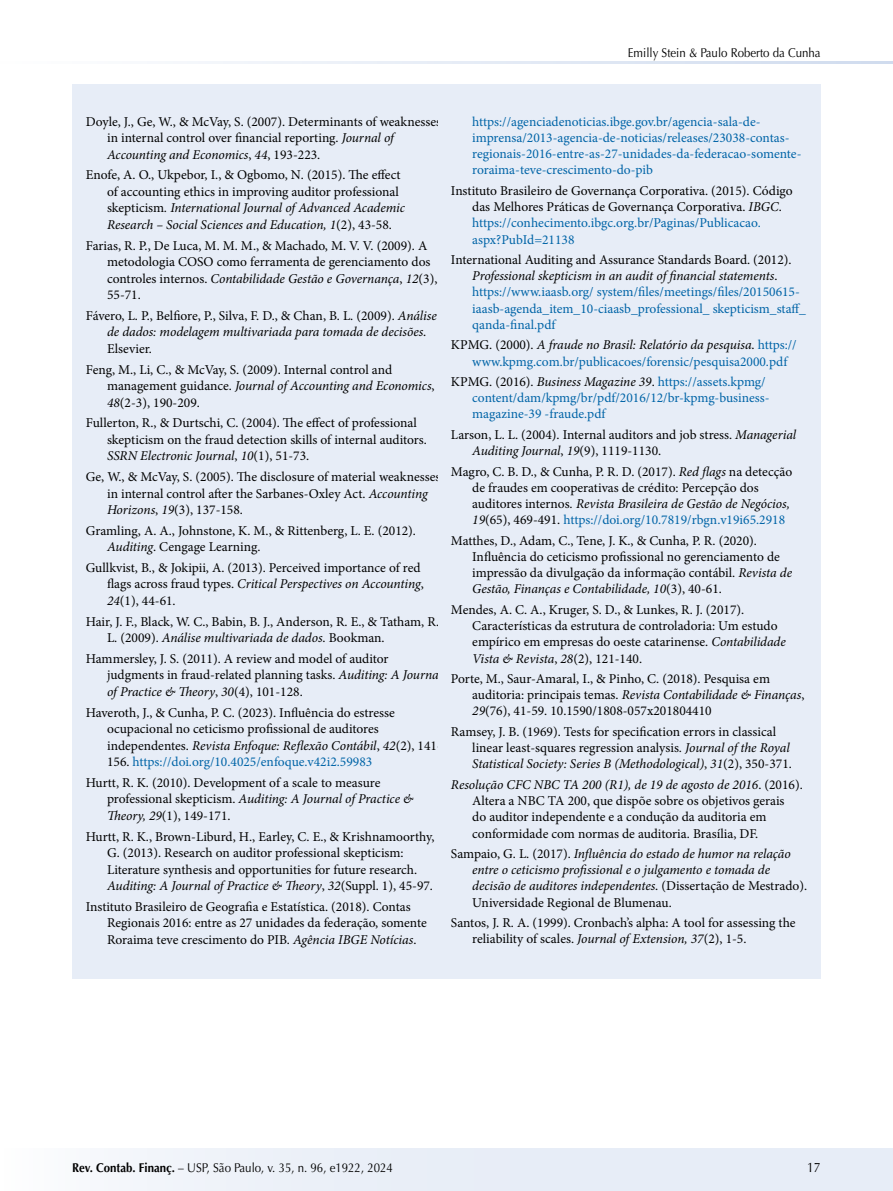
<style>
.page{position:relative;width:893px;height:1191px;background:#fff}
.page>*{position:absolute;margin:0;border:0;box-sizing:border-box;transform-origin:0 0}
.t1{font:13.5px/16.5px "Minion Pro";color:#000}
.t2{font:13.5px/16.2px "Minion Pro";color:#0064a7}
.t3{font:italic 13.5px/16.2px "Minion Pro";letter-spacing:-.005em;color:#000}
.t4{font:13.5px "Optima LT Std";color:#000;scale:.9 1}
.t5{font:12.75px "Optima LT Std";color:#000;scale:.9 1}
.s1{font-style:italic}
.s2{color:#0064a7}
.s3{color:#000}
.s4{font-style:italic;color:#000}
.s5{font-style:normal}
.s6{font-weight:700}
</style>
<div class="page">
<div style="left:0;top:1148px;width:893px;height:43px;background:#e7edf7"></div>
<hr style="left:0;top:61px;width:893px;height:3px;background:#cfdbee">
<div style="left:73px;top:84px;width:382px;height:110px;background:#e7edf7"></div>
<div style="left:73px;top:138px;width:382px;height:126px;background:#e7edf7"></div>
<div style="left:73px;top:208px;width:382px;height:126px;background:#e7edf7"></div>
<div style="left:73px;top:332px;width:382px;height:110px;background:#e7edf7"></div>
<div style="left:73px;top:440px;width:382px;height:109px;background:#e7edf7"></div>
<div style="left:73px;top:531px;width:382px;height:109px;background:#e7edf7"></div>
<div style="left:73px;top:622px;width:382px;height:109px;background:#e7edf7"></div>
<div style="left:73px;top:675px;width:382px;height:126px;background:#e7edf7"></div>
<div style="left:73px;top:799px;width:382px;height:126px;background:#e7edf7"></div>
<div style="left:73px;top:869px;width:382px;height:110px;background:#e7edf7"></div>
<div style="left:438px;top:84px;width:382px;height:125px;background:#e7edf7"></div>
<div style="left:438px;top:154px;width:382px;height:125px;background:#e7edf7"></div>
<div style="left:438px;top:223px;width:382px;height:141px;background:#e7edf7"></div>
<div style="left:438px;top:345px;width:382px;height:108px;background:#e7edf7"></div>
<div style="left:438px;top:434px;width:382px;height:125px;background:#e7edf7"></div>
<div style="left:438px;top:503px;width:382px;height:125px;background:#e7edf7"></div>
<div style="left:438px;top:572px;width:382px;height:125px;background:#e7edf7"></div>
<div style="left:438px;top:694px;width:382px;height:109px;background:#e7edf7"></div>
<div style="left:438px;top:747px;width:382px;height:125px;background:#e7edf7"></div>
<div style="left:438px;top:816px;width:382px;height:126px;background:#e7edf7"></div>
<div style="left:438px;top:886px;width:382px;height:92px;background:#e7edf7"></div>
<p class="t5" style="left:628px;top:45px;width:216px">Emilly Stein &amp; Paulo Roberto da Cunha</p>
<p class="t1" style="left:107px;top:113px;width:336px;text-indent:-21px">Doyle, J., Ge, W., &amp; McVay, S. (2007). Determinants of weaknesses in internal control over financial reporting. <span class="s1">Journal of<br>Accounting and Economics</span>, <span class="s1">44</span>, 193-223.</p>
<p class="t1" style="left:107px;top:167px;width:299px;text-indent:-21px">Enofe, A. O., Ukpebor, I., &amp; Ogbomo, N. (2015). The effect of accounting ethics in improving auditor professional skepticism<span class="s1">. International Journal of Advanced Academic Research – Social Sciences and Education, 1</span>(2), 43-58.</p>
<p class="t1" style="left:107px;top:237px;width:332px;text-indent:-21px">Farias, R. P., De Luca, M. M. M., &amp; Machado, M. V. V. (2009). A metodologia COSO como ferramenta de gerenciamento dos controles internos. <span class="s1">Contabilidade Gestão e Governança</span>, <span class="s1">12</span>(3), 55-71.</p>
<p class="t1" style="left:107px;top:307px;width:331px;text-indent:-21px">Fávero, L. P., Belfiore, P., Silva, F. D., &amp; Chan, B. L. (2009). <span class="s1">Análise de dados: modelagem multivariada para tomada de decisões</span>.<br>Elsevier.</p>
<p class="t1" style="left:107px;top:361px;width:329px;text-indent:-21px">Feng, M., Li, C., &amp; McVay, S. (2009). Internal control and management guidance. <span class="s1">Journal of Accounting and Economics</span>,<br><span class="s1">48</span>(2-3), 190-209.</p>
<p class="t1" style="left:107px;top:415px;width:321px;text-indent:-21px">Fullerton, R., &amp; Durtschi, C. (2004). The effect of professional skepticism on the fraud detection skills of internal auditors.<br><span class="s1">SSRN Electronic Journal</span>, <span class="s1">10</span>(1), 51-73.</p>
<p class="t1" style="left:107px;top:468px;width:335px;text-indent:-21px">Ge, W., &amp; McVay, S. (2005). The disclosure of material weaknesses in internal control after the Sarbanes-Oxley Act. <span class="s1">Accounting<br>Horizons</span>, <span class="s1">19</span>(3), 137-158.</p>
<p class="t1" style="left:107px;top:522px;width:310px;text-indent:-21px">Gramling, A. A., Johnstone, K. M., &amp; Rittenberg, L. E. (2012).<br><span class="s1">Auditing</span>. Cengage Learning.</p>
<p class="t1" style="left:107px;top:559px;width:318px;text-indent:-21px">Gullkvist, B., &amp; Jokipii, A. (2013). Perceived importance of red flags across fraud types. <span class="s1">Critical Perspectives on Accounting</span>,<br><span class="s1">24</span>(1), 44-61.</p>
<p class="t1" style="left:107px;top:613px;width:334px;text-indent:-21px">Hair, J. F., Black, W. C., Babin, B. J., Anderson, R. E., &amp; Tatham, R.<br>L. (2009). <span class="s1">Análise multivariada de dados</span>. Bookman.</p>
<p class="t1" style="left:107px;top:650px;width:336px;text-indent:-21px">Hammersley, J. S. (2011). A review and model of auditor judgments in fraud-related planning tasks. <span class="s1">Auditing: A Journal of Practice &amp; Theory</span>, <span class="s1">30</span>(4), 101-128.</p>
<p class="t1" style="left:107px;top:704px;width:336px;text-indent:-21px">Haveroth, J., &amp; Cunha, P. C. (2023). Influência do estresse ocupacional no ceticismo profissional de auditores independentes. <span class="s1">Revista Enfoque: Reflexão Contábil</span>, <span class="s1">42</span>(2), 141- 156. <span class="s2">https://doi.org/10.4025/enfoque.v42i2.59983</span></p>
<p class="t1" style="left:107px;top:774px;width:308px;text-indent:-21px">Hurtt, R. K. (2010). Development of a scale to measure professional skepticism. <span class="s1">Auditing: A Journal of Practice &amp;<br>Theory, 29</span>(1), 149-171.</p>
<p class="t1" style="left:107px;top:828px;width:329px;text-indent:-21px">Hurtt, R. K., Brown-Liburd, H., Earley, C. E., &amp; Krishnamoorthy, G. (2013). Research on auditor professional skepticism:<br>Literature synthesis and opportunities for future research.<br><span class="s1">Auditing: A Journal of Practice &amp; Theory</span>, <span class="s1">32</span>(Suppl. 1), 45-97.</p>
<p class="t1" style="left:107px;top:898px;width:321px;text-indent:-21px">Instituto Brasileiro de Geografia e Estatística. (2018). Contas<br>Regionais 2016: entre as 27 unidades da federação, somente<br>Roraima teve crescimento do PIB. <span class="s1">Agência IBGE Notícias</span>.</p>
<p class="t2" style="left:472px;top:113px;width:331px">https://agenciadenoticias.ibge.gov.br/agencia-sala-de&shy;imprensa/2013-agencia-de-noticias/releases/23038-contas&shy;regionais-2016-entre-as-27-unidades-da-federacao-somente&shy;roraima-teve-crescimento-do-pib</p>
<p class="t1" style="left:472px;top:182px;width:322px;text-indent:-21px">Instituto Brasileiro de Governança Corporativa. (2015). Código das Melhores Práticas de Governança Corporativa. <span class="s1">IBGC</span>. <span class="s2">https://conhecimento.ibgc.org.br/Paginas/Publicacao. aspx?PubId=21138</span></p>
<p class="t2" style="left:472px;top:252px;width:335px;text-indent:-21px"><span class="s3">International Auditing and Assurance Standards Board. (2012).<br></span><span class="s4">Professional skepticism in an audit of financial statements</span><span class="s3">. </span>https://www.iaasb.org/ system/files/meetings/files/20150615- iaasb-agenda_item_10-ciaasb_professional_ skepticism_staff_ qanda-final.pdf</p>
<p class="t2" style="left:472px;top:337px;width:326px;text-indent:-21px"><span class="s3">KPMG. (2000).</span> <span class="s4">A fraude no Brasil: Relatório da pesquisa</span><span class="s3">.</span> https:// www.kpmg.com.br/publicacoes/forensic/pesquisa2000.pdf</p>
<p class="t2" style="left:472px;top:374px;width:299px;text-indent:-21px"><span class="s3">KPMG. (2016).</span> <span class="s4">Business Magazine 39</span><span class="s3">.</span> https://assets.kpmg/ content/dam/kpmg/br/pdf/2016/12/br-kpmg-business&shy;magazine-39 -fraude.pdf</p>
<p class="t1" style="left:472px;top:426px;width:325px;text-indent:-21px">Larson, L. L. (2004). Internal auditors and job stress. <span class="s1">Managerial<br>Auditing Journal</span>, <span class="s1">19</span>(9), 1119-1130.</p>
<p class="t1" style="left:472px;top:463px;width:321px;text-indent:-21px">Magro, C. B. D., &amp; Cunha, P. R. D. (2017). <span class="s1">Red flags</span> na detecção de fraudes em cooperativas de crédito: Percepção dos auditores internos<span class="s1">. Revista Brasileira de Gestão de Negócios, 19</span>(65), 469-491. <span class="s2">https://doi.org/10.7819/rbgn.v19i65.2918</span></p>
<p class="t1" style="left:472px;top:532px;width:321px;text-indent:-21px">Matthes, D., Adam, C., Tene, J. K., &amp; Cunha, P. R. (2020).<br>Influência do ceticismo profissional no gerenciamento de impressão da divulgação da informação contábil. <span class="s1">Revista de Gestão, Finanças e Contabilidade, 10</span>(3), 40-61.</p>
<p class="t1" style="left:472px;top:601px;width:315px;text-indent:-21px">Mendes, A. C. A., Kruger, S. D., &amp; Lunkes, R. J. (2017).<br>Características da estrutura de controladoria: Um estudo empírico em empresas do oeste catarinense. <span class="s1">Contabilidade Vista &amp; Revista</span>, <span class="s1">28</span>(2), 121-140.</p>
<p class="t1" style="left:472px;top:670px;width:334px;text-indent:-21px">Porte, M., Saur-Amaral, I., &amp; Pinho, C. (2018). Pesquisa em auditoria: principais temas. <span class="s1">Revista Contabilidade &amp; Finanças</span>,<br><span class="s1">29</span>(76), 41-59. 10.1590/1808-057x201804410</p>
<p class="t1" style="left:472px;top:723px;width:321px;text-indent:-21px">Ramsey, J. B. (1969). Tests for specification errors in classical linear least-squares regression analysis<span class="s1">. Journal of the Royal<br>Statistical Society: Series B (Methodological)</span>, <span class="s1">31</span>(2), 350-371.</p>
<p class="t1" style="left:472px;top:776px;width:332px;text-indent:-21px"><span class="s1">Resolução CFC NBC TA 200 (R1), de 19 de agosto de 2016</span>. (2016).<br>Altera a NBC TA 200, que dispõe sobre os objetivos gerais<br>do auditor independente e a condução da auditoria em conformidade com normas de auditoria. Brasília, DF.</p>
<p class="t3" style="left:472px;top:845px;width:336px;text-indent:-21px"><span class="s5">Sampaio, G. L. (2017).</span> Influência do estado de humor na relação entre o ceticismo profissional e o julgamento e tomada de decisão de auditores independentes<span class="s5">. (Dissertação de Mestrado).<br>Universidade Regional de Blumenau.</span></p>
<p class="t1" style="left:472px;top:914px;width:325px;text-indent:-21px">Santos, J. R. A. (1999). Cronbach’s alpha: A tool for assessing the reliability of scales. <span class="s1">Journal of Extension, 37</span>(2), 1-5.</p>
<p class="t5" style="left:72px;top:1160px;width:358px"><span class="s6">Rev. Contab. Finanç.</span> – USP, São Paulo, v. 35, n. 96, e1922, 2024</p>
<p class="t4" style="left:807px;top:1160px;width:17px">17</p>
</div>
